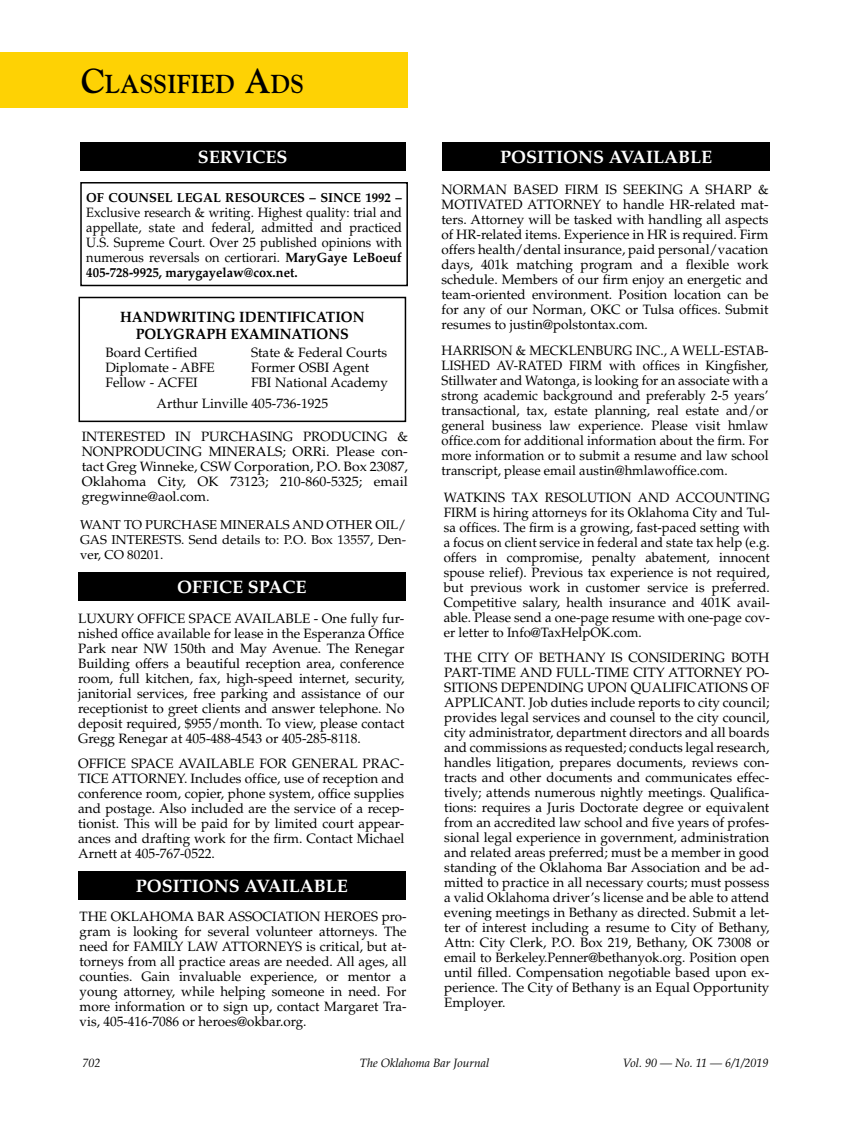
<style>
.page{position:relative;width:851px;height:1121px;background:#fff}
.page>*{position:absolute;margin:0;border:0;box-sizing:border-box;transform-origin:0 0}
.t1{font:700 25.8px "Goudy";color:#000;scale:.96 1}
.t2{font:700 18px "Palatino";color:#fff}
.t3{font:700 15px/16.5px "Palatino";color:#000;text-align:center;scale:.95 1}
.t4{font:13.5px/15px "Palatino";color:#000;text-align:justify}
.t5{font:13.5px/15px "Palatino";color:#000;text-align:justify;scale:.95 1}
.t6{font:700 13.05px "Palatino";color:#000}
.t7{font:12.9px/15px "Palatino";color:#000;text-align:justify}
.t8{font:italic 12px "Palatino";color:#000}
.s1{font-size:34.5px}
.s2{font-weight:700}
</style>
<div class="page">
<div style="left:80px;top:142px;width:325px;height:29px;background:#000"></div>
<div style="left:80px;top:182px;width:328px;height:104px;border:2px solid #000"></div>
<div style="left:78px;top:572px;width:327px;height:29px;background:#000"></div>
<div style="left:78px;top:871px;width:327px;height:28px;background:#000"></div>
<div style="left:442px;top:142px;width:328px;height:29px;background:#000"></div>
<div style="left:78px;top:297px;width:328px;height:125px;border:2px solid #000"></div>
<div style="left:0;top:52px;width:408px;height:56px;background:#fed204"></div>
<h1 class="t1" style="left:81px;top:68px;width:233px"><span class="s1">C</span>LASSIFIED <span class="s1">A</span>DS</h1>
<h2 class="t2" style="left:198px;top:147px;width:91px">SERVICES</h2>
<p class="t6" style="left:86px;top:189px;width:317px">OF COUNSEL LEGAL RESOURCES – SINCE 1992 –</p>
<p class="t5" style="left:86px;top:205px;width:334px">Exclusive research &amp; writing. Highest quality: trial and appellate, state and federal, admitted and practiced U.S. Supreme Court. Over 25 published opinions with numerous reversals on certiorari. <span class="s2">MaryGaye LeBoeuf 405-728-9925, marygayelaw@cox.net.</span></p>
<p class="t3" style="left:120px;top:309px;width:259px">HANDWRITING IDENTIFICATION<br>POLYGRAPH EXAMINATIONS</p>
<p class="t4" style="left:105px;top:345px;width:94px">Board Certified</p>
<p class="t4" style="left:251px;top:345px;width:137px">State &amp; Federal Courts</p>
<p class="t4" style="left:105px;top:360px;width:111px">Diplomate - ABFE</p>
<p class="t4" style="left:251px;top:360px;width:120px">Former OSBI Agent</p>
<p class="t4" style="left:105px;top:375px;width:94px">Fellow - ACFEI</p>
<p class="t4" style="left:157px;top:372px;width:233px;line-height:21px;text-indent:94px">FBI National Academy<br>Arthur Linville 405-736-1925</p>
<p class="t4" style="left:82px;top:429px;width:328px">INTERESTED IN PURCHASING PRODUCING &amp; NONPRODUCING MINERALS; ORRi. Please con&shy;tact Greg Winneke, CSW Corporation, P.O. Box 23087, Oklahoma City, OK 73123; 210-860-5325; email gregwinne@aol.com.</p>
<p class="t7" style="left:80px;top:517px;width:328px;text-indent:212px">AND OTHER OIL/ GAS INTERESTS. Send details to: P.O. Box 13557, Den&shy;ver, CO 80201.</p>
<p class="t7" style="left:80px;top:517px;width:23px">Want</p>
<p class="t7" style="left:124px;top:517px;width:40px">To Purchase</p>
<p class="t7" style="left:220px;top:517px;width:22px">Minerals</p>
<h2 class="t2" style="left:177px;top:576px;width:131px">OFFICE SPACE</h2>
<p class="t4" style="left:78px;top:611px;width:328px">LUXURY OFFICE SPACE AVAILABLE - One fully fur&shy;nished office available for lease in the Esperanza Office Park near NW 150th and May Avenue. The Renegar Building offers a beautiful reception area, conference room, full kitchen, fax, high-speed internet, security, janitorial services, free parking and assistance of our receptionist to greet clients and answer telephone. No deposit required, $955/month. To view, please contact Gregg Renegar at 405-488-4543 or 405-285-8118.</p>
<p class="t4" style="left:78px;top:756px;width:328px">OFFICE SPACE AVAILABLE FOR GENERAL PRAC-TICE ATTORNEY. Includes office, use of reception and conference room, copier, phone system, office supplies and postage. Also included are the service of a recep&shy;tionist. This will be paid for by limited court appear&shy;ances and drafting work for the firm. Contact Michael Arnett at 405-767-0522.</p>
<h2 class="t2" style="left:136px;top:875px;width:213px">POSITIONS AVAILABLE</h2>
<p class="t4" style="left:80px;top:908px;width:328px">THE OKLAHOMA BAR ASSOCIATION HEROES pro&shy;gram is looking for several volunteer attorneys. The need for FAMILY LAW ATTORNEYS is critical, but at&shy;torneys from all practice areas are needed. All ages, all counties. Gain invaluable experience, or mentor a young attorney, while helping someone in need. For more information or to sign up, contact Margaret Tra&shy;vis, 405-416-7086 or heroes@okbar.org.</p>
<h2 class="t2" style="left:500px;top:147px;width:213px">POSITIONS AVAILABLE</h2>
<p class="t4" style="left:441px;top:182px;width:328px">NORMAN BASED FIRM IS SEEKING A SHARP &amp; MOTIVATED ATTORNEY to handle HR-related mat&shy;ters. Attorney will be tasked with handling all aspects of HR-related items. Experience in HR is required. Firm offers health/dental insurance, paid personal/vacation days, 401k matching program and a flexible work schedule. Members of our firm enjoy an energetic and team-oriented environment. Position location can be for any of our Norman, OKC or Tulsa offices. Submit resumes to justin@polstontax.com.</p>
<p class="t4" style="left:441px;top:343px;width:328px">HARRISON &amp; MECKLENBURG INC., A WELL-ESTAB-LISHED AV-RATED FIRM with offices in Kingfisher, Stillwater and Watonga, is looking for an associate with a strong academic background and preferably 2-5 years’ transactional, tax, estate planning, real estate and/or general business law experience. Please visit hmlaw office.com for additional information about the firm. For more information or to submit a resume and law school transcript, please email austin@hmlawoffice.com.</p>
<p class="t4" style="left:444px;top:490px;width:328px">WATKINS TAX RESOLUTION AND ACCOUNTING FIRM is hiring attorneys for its Oklahoma City and Tul&shy;sa offices. The firm is a growing, fast-paced setting with a focus on client service in federal and state tax help (e.g. offers in compromise, penalty abatement, innocent spouse relief). Previous tax experience is not required, but previous work in customer service is preferred.<br>Competitive salary, health insurance and 401K avail&shy;able. Please send a one-page resume with one-page cov&shy;er letter to Info@TaxHelpOK.com.</p>
<p class="t4" style="left:444px;top:650px;width:326px">THE CITY OF BETHANY IS CONSIDERING BOTH PART-TIME AND FULL-TIME CITY ATTORNEY PO-SITIONS DEPENDING UPON QUALIFICATIONS OF APPLICANT. Job duties include reports to city council; provides legal services and counsel to the city council, city administrator, department directors and all boards and commissions as requested; conducts legal research, handles litigation, prepares documents, reviews con&shy;tracts and other documents and communicates effec&shy;tively; attends numerous nightly meetings. Qualifica&shy;tions: requires a Juris Doctorate degree or equivalent from an accredited law school and five years of profes&shy;sional legal experience in government, administration and related areas preferred; must be a member in good standing of the Oklahoma Bar Association and be ad&shy;mitted to practice in all necessary courts; must possess a valid Oklahoma driver’s license and be able to attend evening meetings in Bethany as directed. Submit a let&shy;ter of interest including a resume to City of Bethany, Attn: City Clerk, P.O. Box 219, Bethany, OK 73008 or email to Berkeley.Penner@bethanyok.org. Position open until filled. Compensation negotiable based upon ex&shy;perience. The City of Bethany is an Equal Opportunity Employer.</p>
<p class="t8" style="left:82px;top:1055px;width:19px">702</p>
<p class="t8" style="left:360px;top:1055px;width:131px">The Oklahoma Bar Journal</p>
<p class="t8" style="left:622px;top:1055px;width:147px">Vol. 90 — No. 11 — 6/1/2019</p>
</div>
